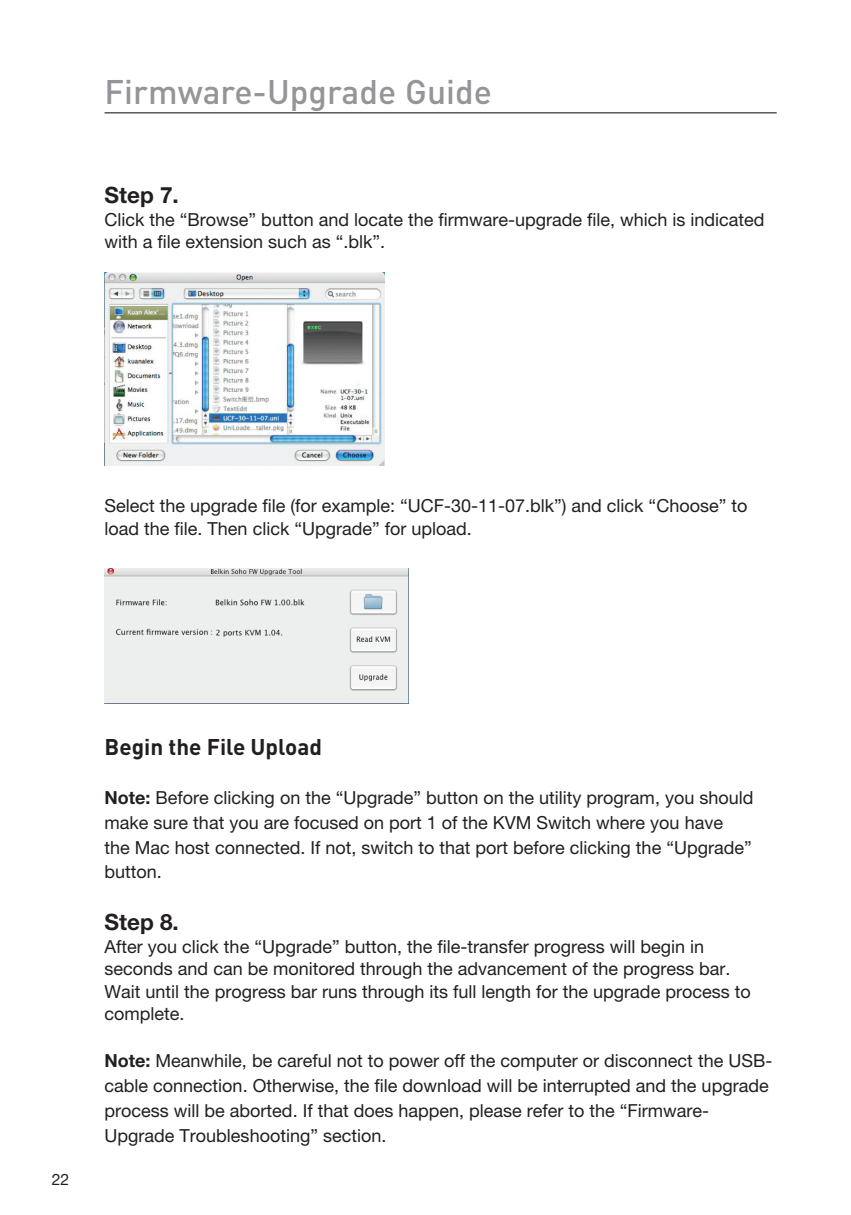
<style>
.page{position:relative;width:851px;height:1215px;background:#fff}
.page>*{position:absolute;margin:0;border:0;box-sizing:border-box;transform-origin:0 0}
.t1{font:500 33.75px "DINOT";color:#939598}
.t2{font:700 22.5px "DINOT";color:#231f20}
.t3{font:700 22.5px "Helvetica Neue LT Pro";color:#231f20}
.t4{font:18px/24.8px "Helvetica Neue LT Pro";color:#231f20}
.t5{font:15.75px "Helvetica Neue LT Pro";color:#231f20}
.s1{font-weight:700}
</style>
<div class="page">
<hr style="left:105px;top:112px;width:671px;height:1px;background:#231f20">
<img style="left:105px;top:272px;width:280px;height:194px">
<img style="left:105px;top:568px;width:304px;height:135px">
<h1 class="t1" style="left:105px;top:69px;width:389px">Firmware-Upgrade Guide</h1>
<p class="t3" style="left:105px;top:182px;width:76px">Step 7.</p>
<p class="t4" style="left:105px;top:208px;width:661px;line-height:22.5px">Click the “Browse” button and locate the firmware-upgrade file, which is indicated with a file extension such as “.blk”.</p>
<p class="t4" style="left:105px;top:494px;width:644px;line-height:22.5px">Select the upgrade file (for example: “UCF-30-11-07.blk”) and click “Choose” to load the file. Then click “Upgrade” for upload.</p>
<p class="t5" style="left:52px;top:1170px;width:19px">22</p>
<p class="t2" style="left:105px;top:731px;width:219px">Begin the File Upload</p>
<p class="t4" style="left:105px;top:785px;width:650px"><span class="s1">Note:</span> Before clicking on the “Upgrade” button on the utility program, you should make sure that you are focused on port 1 of the KVM Switch where you have<br>the Mac host connected. If not, switch to that port before clicking the “Upgrade” button.</p>
<p class="t3" style="left:105px;top:908px;width:76px">Step 8.</p>
<p class="t4" style="left:105px;top:935px;width:647px;line-height:22.5px">After you click the “Upgrade” button, the file-transfer progress will begin in seconds and can be monitored through the advancement of the progress bar.<br>Wait until the progress bar runs through its full length for the upgrade process to complete.</p>
<p class="t4" style="left:105px;top:1048px;width:669px"><span class="s1">Note:</span> Meanwhile, be careful not to power off the computer or disconnect the USB&shy;cable connection. Otherwise, the file download will be interrupted and the upgrade process will be aborted. If that does happen, please refer to the “Firmware-Upgrade Troubleshooting” section.</p>
</div>
